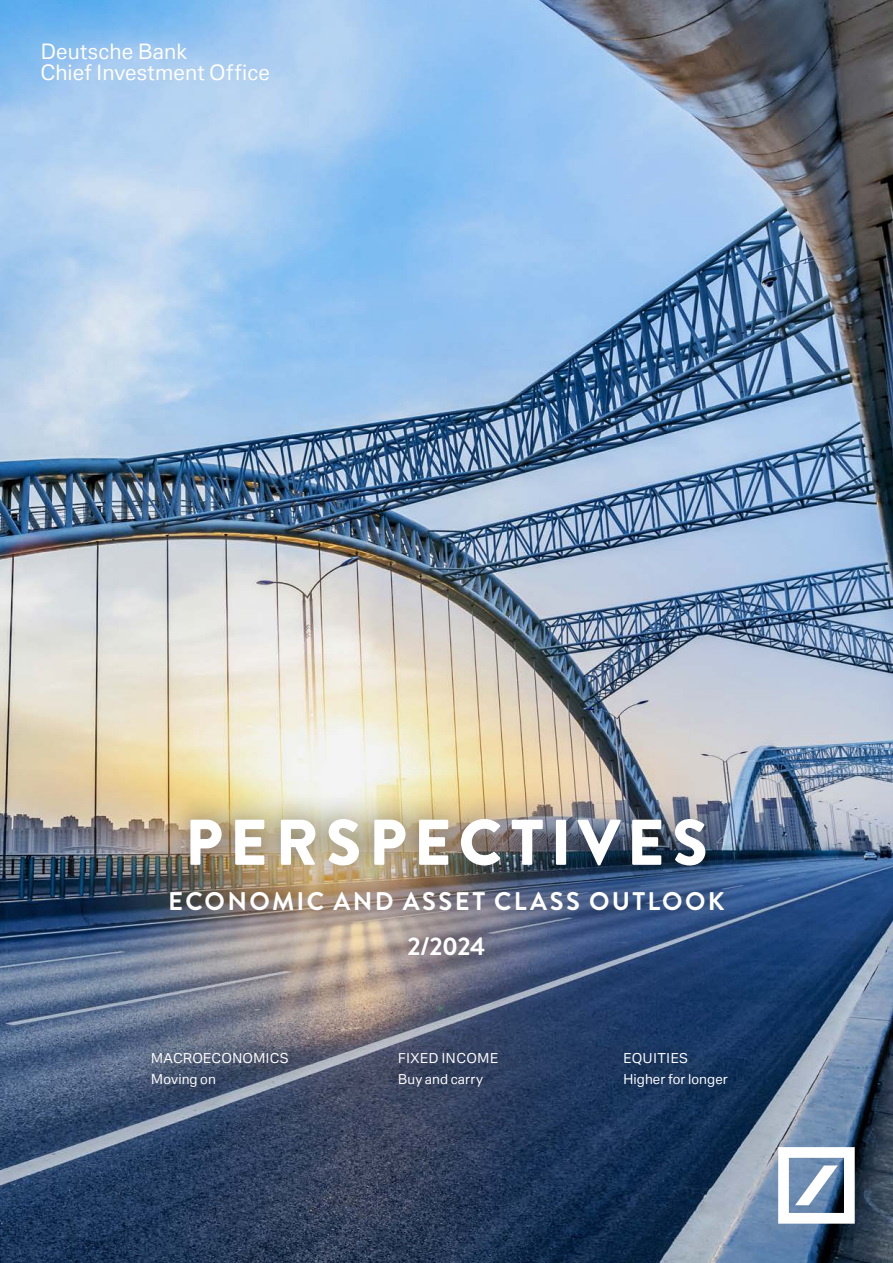
<style>
.page{position:relative;width:893px;height:1263px;background:#fff}
.page>*{position:absolute;margin:0;border:0;box-sizing:border-box;transform-origin:0 0}
.t1{font:900 64.5px "Brandon Grotesque";letter-spacing:.115em;color:#fff}
.t2{font:700 25.5px "Brandon Grotesque";letter-spacing:.09em;color:#fff}
.Copy_9_14pt_DB_Blue{font:21px "Deutsche Bank Text";letter-spacing:.005em;color:#fff}
.Copy_9_14pt_weiß{font:13.5px/21px "Deutsche Bank Text";letter-spacing:.01em;color:#fff}
</style>
<div class="page">
<img style="left:0;top:0;width:893px;height:1263px">
<div style="left:143px;top:791px;width:606px;height:192px;background:#231f20;opacity:.75"></div>
<svg style="left:778px;top:1147px;width:77px;height:77px"></svg>
<div style="left:126px;top:1025px;width:625px;height:87px;background:#231f20;opacity:.75"></div>
<p class="Copy_9_14pt_DB_Blue" style="left:40px;top:38px;width:148px">Deutsche Bank</p>
<p class="Copy_9_14pt_DB_Blue" style="left:40px;top:59px;width:231px">Chief Investment Office</p>
<p class="t1" style="left:185px;top:797px;width:524px">PERSPECTIVES</p>
<p class="t2" style="left:168px;top:883px;width:558px">ECONOMIC AND ASSET CLASS OUTLOOK</p>
<p class="t2" style="left:407px;top:928px;width:79px">2/2024</p>
<p class="Copy_9_14pt_weiß" style="left:151px;top:1047px;width:139px">MACROECONOMICS<br>Moving on</p>
<p class="Copy_9_14pt_weiß" style="left:398px;top:1047px;width:102px">FIXED INCOME<br>Buy and carry</p>
<p class="Copy_9_14pt_weiß" style="left:623px;top:1047px;width:106px">EQUITIES<br>Higher for longer</p>
</div>
